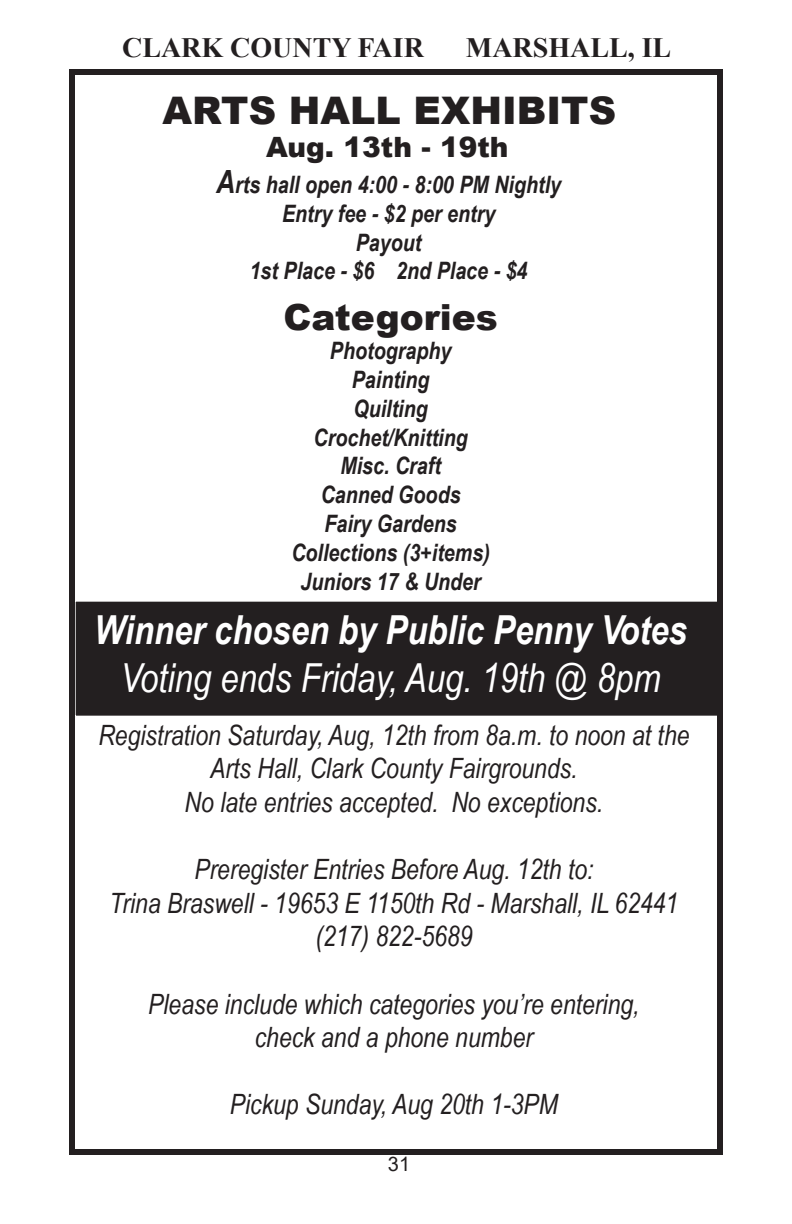
<style>
.page{position:relative;width:792px;height:1224px;background:#fff}
.page>*{position:absolute;margin:0;border:0;box-sizing:border-box;transform-origin:0 0}
.t1{font:italic 700 40px/48px "Arial Narrow";color:#fff;text-align:center}
.t2{font:900 38px "Arial";color:#231f20}
.t3{font:900 36px "Arial";color:#231f20}
.t4{font:italic 28px/33.6px "Arial Narrow";color:#231f20;text-align:center}
.t5{font:700 28px "Times New Roman";color:#231f20}
.t6{font:900 28px "Arial";color:#231f20}
.t7{font:italic 700 24px/28.8px "Arial Narrow";color:#231f20;text-align:center}
.t8{font:20px "Arial";color:#231f20}
.s1{font-size:32px}
.s2{font-weight:400}
</style>
<div class="page">
<div style="left:76px;top:601px;width:640px;height:115px;background:#231f20"></div>
<div style="left:69px;top:69px;width:654px;height:1086px;border:6px solid #231f20"></div>
<p class="t5" style="left:122px;top:28px;width:303px">CLARK COUNTY FAIR</p>
<p class="t5" style="left:466px;top:28px;width:207px">MARSHALL, IL</p>
<p class="t2" style="left:163px;top:83px;width:455px">ARTS HALL EXHIBITS</p>
<p class="t6" style="left:266px;top:126px;width:244px">Aug. 13th - 19th</p>
<p class="t7" style="left:216px;top:169px;width:346px"><span class="s1">A</span>rts hall open 4:00 - 8:00 PM Nightly<br>Entry fee - $2 per entry<br>Payout<br>1st Place - $6 2nd Place - $4</p>
<p class="t3" style="left:284px;top:291px;width:216px">Categories</p>
<p class="t7" style="left:291px;top:335px;width:200px">Photography<br>Painting<br>Quilting<br>Crochet/Knitting<br>Misc. Craft<br>Canned Goods<br>Fairy Gardens<br>Collections (3+items)<br>Juniors 17 &amp; Under</p>
<p class="t1" style="left:94px;top:604px;width:594px">Winner chosen by Public Penny Votes<br><span class="s2">Voting ends Friday, Aug. 19th @ 8pm</span></p>
<p class="t4" style="left:98px;top:718px;width:593px">Registration Saturday, Aug, 12th from 8a.m. to noon at the<br>Arts Hall, Clark County Fairgrounds.<br>No late entries accepted. No exceptions.</p>
<p class="t4" style="left:110px;top:852px;width:570px">Preregister Entries Before Aug. 12th to:<br>Trina Braswell - 19653 E 1150th Rd - Marshall, IL 62441 (217) 822-5689</p>
<p class="t4" style="left:148px;top:986px;width:493px">Please include which categories you’re entering, check and a phone number</p>
<p class="t4" style="left:230px;top:1087px;width:330px">Pickup Sunday, Aug 20th 1-3PM</p>
<p class="t8" style="left:388px;top:1150px;width:24px">31</p>
</div>
